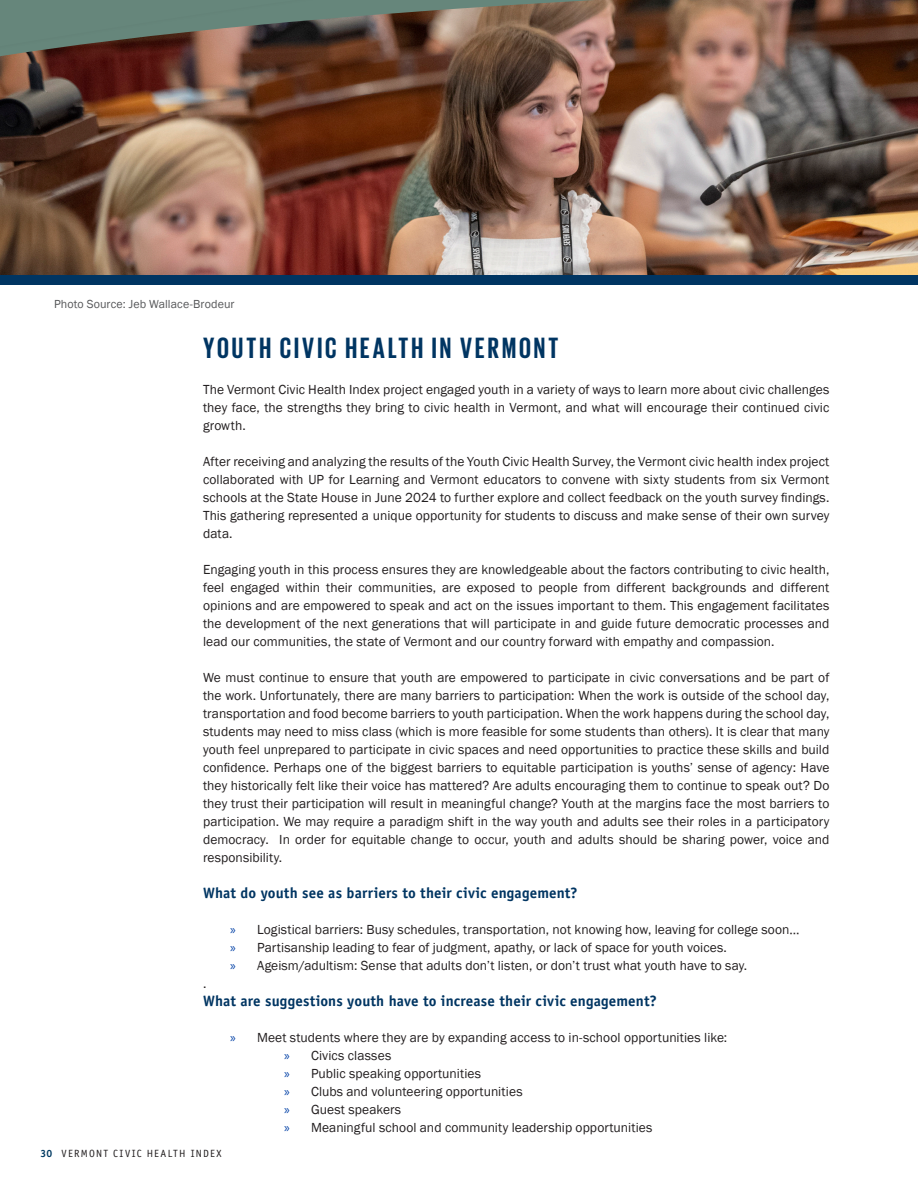
<style>
.page{position:relative;width:918px;height:1188px;background:#fff}
.page>*{position:absolute;margin:0;border:0;box-sizing:border-box;transform-origin:0 0}
.BODY_Head{font:700 30px "Giorgio Sans";letter-spacing:.105em;color:#003562}
.Body{font:700 15px "Officina Sans Std";letter-spacing:.01em;color:#003562}
.Body-2{font:13.5px/18px "Franklin Gothic";letter-spacing:.005em;color:#231f20;text-align:justify}
.Body-3{font:12px "Franklin Gothic";letter-spacing:.01em;color:#57585a}
.t1{font:10.5px "Officina Sans Std";letter-spacing:.115em;color:#231f20}
.s1{font-family:"Myriad Pro";color:#0040a6}
.s2{font-weight:700;color:#003a62}
</style>
<div class="page">
<img style="left:0;top:59px;width:918px;height:216px">
<svg style="left:0;top:52px;width:918px;height:7px;background:#6f4839"></svg>
<div style="left:0;top:0;width:918px;height:52px;background:#231f20;opacity:.5"></div>
<svg style="left:0;top:0;width:917px;height:49px;background:#6e6253"></svg>
<div style="left:0;top:275px;width:918px;height:10px;background:#003562"></div>
<p class="Body-3" style="left:54px;top:297px;width:182px">Photo Source: Jeb Wallace-Brodeur</p>
<p class="BODY_Head" style="left:203px;top:333px;width:357px">YOUTH CIVIC HEALTH IN VERMONT</p>
<p class="Body-2" style="left:203px;top:381px;width:628px">The Vermont Civic Health Index project engaged youth in a variety of ways to learn more about civic challenges they face, the strengths they bring to civic health in Vermont, and what will encourage their continued civic growth.</p>
<p class="Body-2" style="left:203px;top:453px;width:628px">After receiving and analyzing the results of the Youth Civic Health Survey, the Vermont civic health index project collaborated with UP for Learning and Vermont educators to convene with sixty students from six Vermont schools at the State House in June 2024 to further explore and collect feedback on the youth survey findings.<br>This gathering represented a unique opportunity for students to discuss and make sense of their own survey data.</p>
<p class="Body-2" style="left:203px;top:561px;width:628px">Engaging youth in this process ensures they are knowledgeable about the factors contributing to civic health, feel engaged within their communities, are exposed to people from different backgrounds and different opinions and are empowered to speak and act on the issues important to them. This engagement facilitates the development of the next generations that will participate in and guide future democratic processes and lead our communities, the state of Vermont and our country forward with empathy and compassion.</p>
<p class="Body-2" style="left:203px;top:669px;width:628px">We must continue to ensure that youth are empowered to participate in civic conversations and be part of the work. Unfortunately, there are many barriers to participation: When the work is outside of the school day, transportation and food become barriers to youth participation. When the work happens during the school day, students may need to miss class (which is more feasible for some students than others). It is clear that many youth feel unprepared to participate in civic spaces and need opportunities to practice these skills and build confidence. Perhaps one of the biggest barriers to equitable participation is youths’ sense of agency: Have they historically felt like their voice has mattered? Are adults encouraging them to continue to speak out? Do they trust their participation will result in meaningful change? Youth at the margins face the most barriers to participation. We may require a paradigm shift in the way youth and adults see their roles in a participatory democracy. In order for equitable change to occur, youth and adults should be sharing power, voice and responsibility.</p>
<p class="Body" style="left:203px;top:883px;width:376px">What do youth see as barriers to their civic engagement?</p>
<p class="Body-2" style="left:230px;top:921px;width:571px"><span class="s1">»</span> Logistical barriers: Busy schedules, transportation, not knowing how, leaving for college soon…</p>
<p class="Body-2" style="left:230px;top:939px;width:498px"><span class="s1">»</span> Partisanship leading to fear of judgment, apathy, or lack of space for youth voices.</p>
<p class="Body-2" style="left:230px;top:957px;width:519px"><span class="s1">»</span> Ageism/adultism: Sense that adults don’t listen, or don’t trust what youth have to say.</p>
<p class="Body-2" style="left:203px;top:975px;width:5px">.</p>
<p class="Body" style="left:203px;top:991px;width:455px">What are suggestions youth have to increase their civic engagement?</p>
<p class="Body-2" style="left:230px;top:1029px;width:499px"><span class="s1">»</span> Meet students where they are by expanding access to in-school opportunities like:</p>
<p class="Body-2" style="left:284px;top:1047px;width:109px"><span class="s1">»</span> Civics classes</p>
<p class="Body-2" style="left:284px;top:1065px;width:199px"><span class="s1">»</span> Public speaking opportunities</p>
<p class="Body-2" style="left:284px;top:1083px;width:240px"><span class="s1">»</span> Clubs and volunteering opportunities</p>
<p class="Body-2" style="left:284px;top:1101px;width:119px"><span class="s1">»</span> Guest speakers</p>
<p class="Body-2" style="left:284px;top:1119px;width:370px"><span class="s1">»</span> Meaningful school and community leadership opportunities</p>
<p class="t1" style="left:40px;top:1147px;width:183px"><span class="s2">30</span> VERMONT CIVIC HEALTH INDEX</p>
</div>
